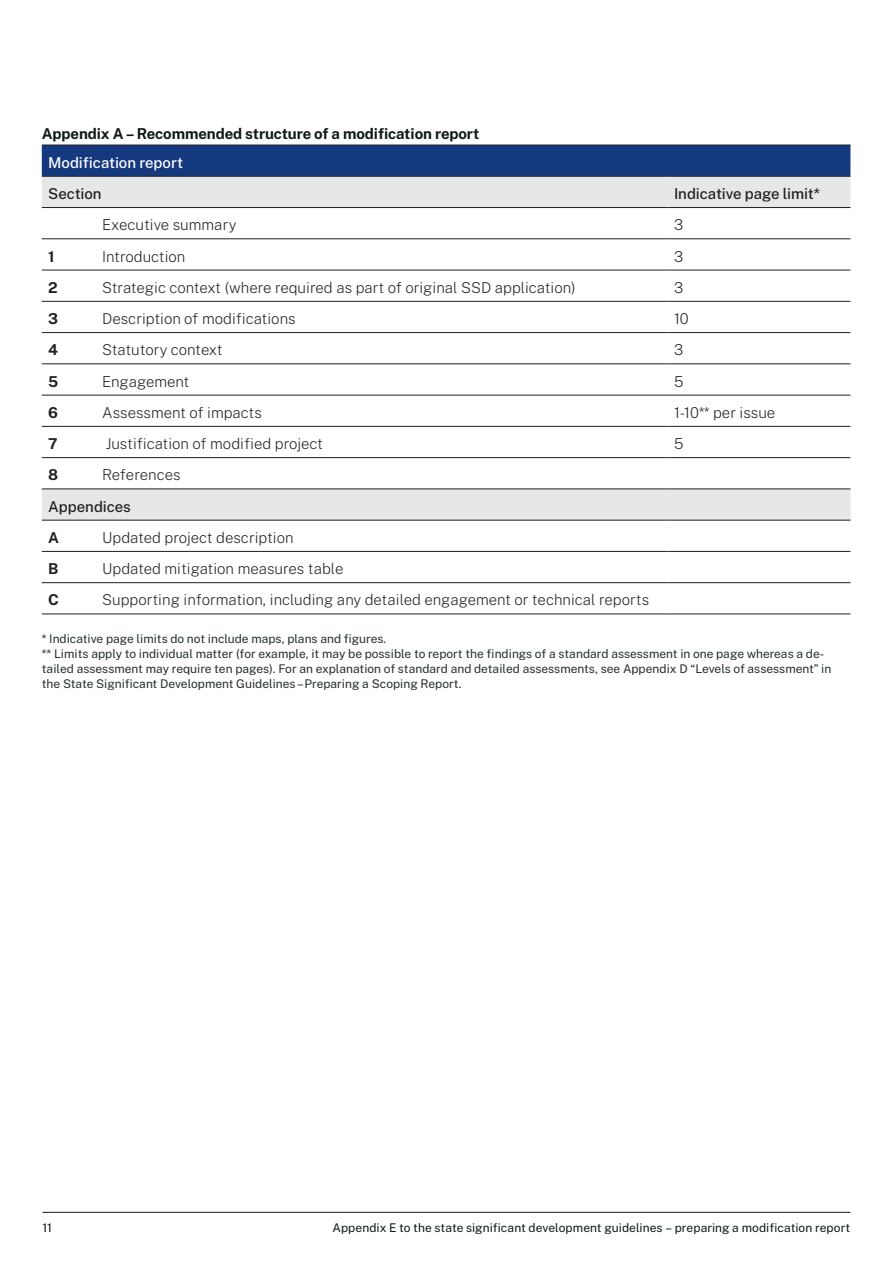
<style>
.page{position:relative;width:893px;height:1263px;background:#fff}
.page>*{position:absolute;margin:0;border:0;box-sizing:border-box;transform-origin:0 0}
.Table_Body_Copy{font:200 15px "Public Sans";color:#231f20}
.Table_Chart_Heading{font:700 15px "Public Sans";letter-spacing:-.005em;color:#0e1918}
.Table_Column_Heading{font:500 15px "Public Sans";letter-spacing:-.005em;color:#231f20}
.Table_Column_Heading-2{font:500 15px "Public Sans";color:#fff}
.Table_Body_Copy-2{font:700 15px "Public Sans";color:#231f20}
.t1{font:12px/15px "Public Sans";color:#252f2e}
.t2{font:12px "Public Sans";letter-spacing:.005em;color:#0e1918}
</style>
<div class="page">
<div style="left:42px;top:146px;width:808px;height:30px;background:#15397f"></div>
<svg style="left:42px;top:177px;width:808px;height:343px"></svg>
<hr style="left:42px;top:145px;width:626px;height:1px;background:#231f20">
<hr style="left:668px;top:145px;width:182px;height:1px;background:#231f20">
<hr style="left:42px;top:176px;width:626px;height:1px;background:#231f20">
<hr style="left:668px;top:176px;width:182px;height:1px;background:#231f20">
<hr style="left:42px;top:207px;width:626px;height:1px;background:#231f20">
<hr style="left:668px;top:207px;width:182px;height:1px;background:#231f20">
<hr style="left:42px;top:238px;width:626px;height:1px;background:#231f20">
<hr style="left:668px;top:238px;width:182px;height:1px;background:#231f20">
<hr style="left:42px;top:270px;width:626px;height:1px;background:#231f20">
<hr style="left:668px;top:270px;width:182px;height:1px;background:#231f20">
<hr style="left:42px;top:301px;width:626px;height:1px;background:#231f20">
<hr style="left:668px;top:301px;width:182px;height:1px;background:#231f20">
<hr style="left:42px;top:332px;width:626px;height:1px;background:#231f20">
<hr style="left:668px;top:332px;width:182px;height:1px;background:#231f20">
<hr style="left:42px;top:363px;width:626px;height:1px;background:#231f20">
<hr style="left:668px;top:363px;width:182px;height:1px;background:#231f20">
<hr style="left:42px;top:395px;width:626px;height:1px;background:#231f20">
<hr style="left:668px;top:395px;width:182px;height:1px;background:#231f20">
<hr style="left:42px;top:426px;width:626px;height:1px;background:#231f20">
<hr style="left:668px;top:426px;width:182px;height:1px;background:#231f20">
<hr style="left:42px;top:457px;width:626px;height:1px;background:#231f20">
<hr style="left:668px;top:457px;width:182px;height:1px;background:#231f20">
<hr style="left:42px;top:488px;width:626px;height:1px;background:#231f20">
<hr style="left:668px;top:488px;width:182px;height:1px;background:#231f20">
<hr style="left:42px;top:520px;width:626px;height:1px;background:#231f20">
<hr style="left:668px;top:520px;width:182px;height:1px;background:#231f20">
<hr style="left:42px;top:551px;width:626px;height:1px;background:#231f20">
<hr style="left:668px;top:551px;width:182px;height:1px;background:#231f20">
<hr style="left:42px;top:582px;width:626px;height:1px;background:#231f20">
<hr style="left:668px;top:582px;width:182px;height:1px;background:#231f20">
<hr style="left:42px;top:613px;width:626px;height:1px;background:#231f20">
<hr style="left:668px;top:613px;width:182px;height:1px;background:#231f20">
<hr style="left:43px;top:1212px;width:807px;height:1px;background:#0e1918">
<p class="Table_Chart_Heading" style="left:42px;top:122px;width:439px">Appendix A – Recommended structure of a modification report</p>
<p class="Table_Column_Heading-2" style="left:48px;top:151px;width:137px">Modification report</p>
<p class="Table_Column_Heading" style="left:48px;top:183px;width:55px">Section</p>
<p class="Table_Column_Heading" style="left:674px;top:183px;width:148px">Indicative page limit*</p>
<p class="Table_Body_Copy" style="left:102px;top:214px;width:136px">Executive summary</p>
<p class="Table_Body_Copy" style="left:674px;top:214px;width:11px">3</p>
<p class="Table_Body_Copy-2" style="left:48px;top:245px;width:8px">1</p>
<p class="Table_Body_Copy" style="left:102px;top:245px;width:85px">Introduction</p>
<p class="Table_Body_Copy" style="left:674px;top:245px;width:11px">3</p>
<p class="Table_Body_Copy-2" style="left:48px;top:276px;width:11px">2</p>
<p class="Table_Body_Copy" style="left:102px;top:276px;width:475px">Strategic context (where required as part of original SSD application)</p>
<p class="Table_Body_Copy" style="left:674px;top:276px;width:11px">3</p>
<p class="Table_Body_Copy-2" style="left:48px;top:308px;width:11px">3</p>
<p class="Table_Body_Copy" style="left:102px;top:308px;width:195px">Description of modifications</p>
<p class="Table_Body_Copy" style="left:674px;top:308px;width:16px">10</p>
<p class="Table_Body_Copy-2" style="left:48px;top:339px;width:11px">4</p>
<p class="Table_Body_Copy" style="left:102px;top:339px;width:122px">Statutory context</p>
<p class="Table_Body_Copy" style="left:674px;top:339px;width:11px">3</p>
<p class="Table_Body_Copy-2" style="left:48px;top:370px;width:12px">5</p>
<p class="Table_Body_Copy" style="left:102px;top:370px;width:89px">Engagement</p>
<p class="Table_Body_Copy" style="left:674px;top:370px;width:11px">5</p>
<p class="Table_Body_Copy-2" style="left:48px;top:402px;width:11px">6</p>
<p class="Table_Body_Copy" style="left:102px;top:402px;width:161px">Assessment of impacts</p>
<p class="Table_Body_Copy" style="left:674px;top:402px;width:103px">1-10** per issue</p>
<p class="Table_Body_Copy-2" style="left:48px;top:433px;width:11px">7</p>
<p class="Table_Body_Copy" style="left:106px;top:433px;width:219px">Justification of modified project</p>
<p class="Table_Body_Copy" style="left:674px;top:433px;width:11px">5</p>
<p class="Table_Body_Copy-2" style="left:48px;top:464px;width:12px">8</p>
<p class="Table_Body_Copy" style="left:102px;top:464px;width:80px">References</p>
<p class="Table_Column_Heading" style="left:48px;top:495px;width:84px">Appendices</p>
<p class="Table_Body_Copy-2" style="left:48px;top:527px;width:12px">A</p>
<p class="Table_Body_Copy" style="left:102px;top:527px;width:193px">Updated project description</p>
<p class="Table_Body_Copy-2" style="left:48px;top:558px;width:12px">B</p>
<p class="Table_Body_Copy" style="left:102px;top:558px;width:243px">Updated mitigation measures table</p>
<p class="Table_Body_Copy-2" style="left:48px;top:589px;width:12px">C</p>
<p class="Table_Body_Copy" style="left:102px;top:589px;width:549px">Supporting information, including any detailed engagement or technical reports</p>
<p class="t1" style="left:42px;top:630px;width:346px">* Indicative page limits do not include maps, plans and figures.</p>
<p class="t1" style="left:42px;top:645px;width:791px">** Limits apply to individual matter (for example, it may be possible to report the findings of a standard assessment in one page whereas a de&shy;tailed assessment may require ten pages). For an explanation of standard and detailed assessments, see Appendix D “Levels of assessment” in the State Significant Development Guidelines – Preparing a Scoping Report.</p>
<p class="t2" style="left:43px;top:1219px;width:11px">11</p>
<p class="t2" style="left:332px;top:1219px;width:519px">Appendix E to the state significant development guidelines – preparing a modification report</p>
</div>
